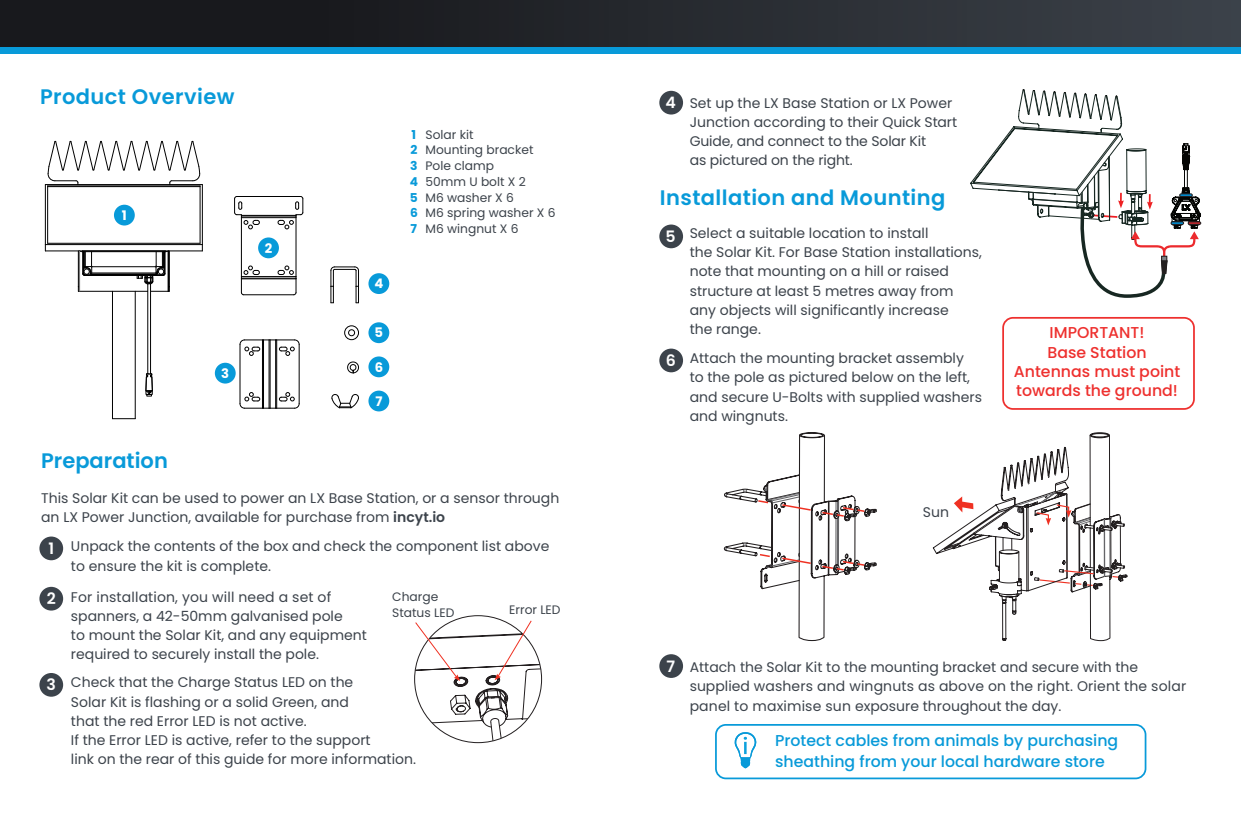
<style>
.page{position:relative;width:1241px;height:819px;background:#fff}
.page>*{position:absolute;margin:0;border:0;box-sizing:border-box;transform-origin:0 0}
.t1{font:600 21px "Poppins";letter-spacing:.02em;color:#089ad9}
.t2{font:600 21px "Poppins";color:#089ad9}
.t3{font:500 15.75px/21px "Poppins";color:#089ad9}
.t4{font:500 15.75px/19.2px "Poppins";color:#ee302e;text-align:center}
.t5{font:600 15.75px "Poppins";color:#fff}
.t6{font:14px/19.2px "Poppins";color:#3c434b}
.t7{font:700 13.12px "Poppins";color:#fff}
.t8{font:12.25px "Poppins";color:#3c434b}
.t9{font:700 12.25px "Poppins";color:#089ad9}
.s1{font-weight:600}
</style>
<div class="page">
<div style="left:659px;top:91px;width:24px;height:23px;background:#3c434b;border-radius:50%"></div>
<div style="left:659px;top:224px;width:24px;height:24px;background:#3c434b;border-radius:50%"></div>
<div style="left:659px;top:348px;width:24px;height:24px;background:#3c434b;border-radius:50%"></div>
<div style="left:659px;top:654px;width:24px;height:24px;background:#3c434b;border-radius:50%"></div>
<hr style="left:135px;top:291px;width:1px;height:127px;background:#000">
<hr style="left:112px;top:291px;width:1px;height:127px;background:#000">
<hr style="left:92px;top:266px;width:63px;height:1px;background:#000">
<hr style="left:92px;top:273px;width:64px;height:1px;background:#000">
<hr style="left:84px;top:274px;width:79px;height:1px;background:#000">
<hr style="left:84px;top:275px;width:79px;height:1px;background:#000">
<svg style="left:112px;top:418px;width:23px;height:1px"></svg>
<hr style="left:45px;top:250px;width:157px;height:1px;background:#000">
<hr style="left:45px;top:244px;width:157px;height:1px;background:#000">
<hr style="left:45px;top:184px;width:157px;height:1px;background:#000">
<hr style="left:45px;top:184px;width:1px;height:60px;background:#000">
<hr style="left:47px;top:186px;width:1px;height:57px;background:#000">
<hr style="left:48px;top:243px;width:152px;height:1px;background:#000">
<hr style="left:200px;top:186px;width:1px;height:57px;background:#000">
<hr style="left:48px;top:185px;width:152px;height:1px;background:#000">
<hr style="left:202px;top:184px;width:1px;height:60px;background:#000">
<hr style="left:48px;top:186px;width:152px;height:1px;background:#000">
<hr style="left:82px;top:251px;width:83px;height:1px;background:#000">
<svg style="left:78px;top:250px;width:15px;height:26px"></svg>
<svg style="left:47px;top:141px;width:153px;height:43px"></svg>
<hr style="left:78px;top:251px;width:1px;height:36px;background:#000">
<hr style="left:80px;top:291px;width:88px;height:1px;background:#000">
<svg style="left:137px;top:250px;width:33px;height:42px"></svg>
<hr style="left:168px;top:251px;width:1px;height:40px;background:#000">
<hr style="left:79px;top:251px;width:1px;height:40px;background:#808080">
<hr style="left:241px;top:276px;width:55px;height:1px;background:#000">
<hr style="left:241px;top:217px;width:55px;height:1px;background:#000">
<hr style="left:241px;top:216px;width:55px;height:1px;background:#000">
<hr style="left:295px;top:218px;width:1px;height:58px;background:#000">
<hr style="left:241px;top:218px;width:1px;height:58px;background:#000">
<hr style="left:241px;top:215px;width:55px;height:1px;background:#000">
<svg style="left:234px;top:196px;width:26px;height:33px"></svg>
<hr style="left:237px;top:196px;width:63px;height:1px;background:#000">
<svg style="left:277px;top:196px;width:26px;height:33px"></svg>
<svg style="left:277px;top:265px;width:20px;height:30px"></svg>
<hr style="left:244px;top:294px;width:50px;height:1px;background:#000">
<hr style="left:241px;top:278px;width:55px;height:1px;background:#000">
<svg style="left:240px;top:265px;width:20px;height:30px"></svg>
<hr style="left:276px;top:340px;width:1px;height:68px;background:#000">
<hr style="left:299px;top:344px;width:1px;height:59px;background:#000">
<hr style="left:262px;top:340px;width:1px;height:68px;background:#000">
<hr style="left:239px;top:344px;width:1px;height:59px;background:#000">
<hr style="left:275px;top:340px;width:1px;height:68px;background:#000">
<hr style="left:263px;top:340px;width:1px;height:68px;background:#000">
<hr style="left:270px;top:340px;width:1px;height:68px;background:#000">
<hr style="left:268px;top:340px;width:1px;height:68px;background:#000">
<svg style="left:239px;top:392px;width:61px;height:17px"></svg>
<svg style="left:239px;top:339px;width:61px;height:17px"></svg>
<svg style="left:330px;top:266px;width:29px;height:37px"></svg>
<div style="left:348px;top:329px;width:7px;height:7px;border:1px solid #000;border-radius:50%"></div>
<div style="left:344px;top:325px;width:15px;height:15px;border:1px solid #000;border-radius:50%"></div>
<svg style="left:347px;top:361px;width:12px;height:13px"></svg>
<svg style="left:331px;top:394px;width:28px;height:15px"></svg>
<svg style="left:145px;top:373px;width:8px;height:23px"></svg>
<div style="left:147px;top:283px;width:4px;height:91px;border:1px solid #000"></div>
<div style="left:114px;top:205px;width:21px;height:20px;background:#089ad9;border-radius:50%"></div>
<div style="left:215px;top:363px;width:21px;height:20px;background:#089ad9;border-radius:50%"></div>
<div style="left:258px;top:237px;width:21px;height:21px;background:#089ad9;border-radius:50%"></div>
<div style="left:368px;top:273px;width:21px;height:21px;background:#089ad9;border-radius:50%"></div>
<div style="left:368px;top:322px;width:21px;height:21px;background:#089ad9;border-radius:50%"></div>
<div style="left:368px;top:356px;width:21px;height:21px;background:#089ad9;border-radius:50%"></div>
<div style="left:368px;top:390px;width:21px;height:21px;background:#089ad9;border-radius:50%"></div>
<div style="left:39px;top:536px;width:24px;height:24px;background:#3c434b;border-radius:50%"></div>
<div style="left:39px;top:586px;width:24px;height:24px;background:#3c434b;border-radius:50%"></div>
<div style="left:39px;top:673px;width:24px;height:23px;background:#3c434b;border-radius:50%"></div>
<div style="left:0;top:3px;width:1240px;height:51px;background:#089ad9"></div>
<div style="left:0;top:0;width:1240px;height:47px;background:linear-gradient(to right,#111114,#3a4047)"></div>
<svg style="left:723px;top:548px;width:154px;height:232px"></svg>
<svg style="left:724px;top:432px;width:153px;height:157px"></svg>
<svg style="left:932px;top:446px;width:195px;height:195px"></svg>
<div style="left:1089px;top:432px;width:20px;height:6px;border:1px solid #231f20;border-radius:50%"></div>
<div style="left:1090px;top:433px;width:18px;height:4px;border:1px solid #231f20;border-radius:50%"></div>
<svg style="left:414px;top:615px;width:127px;height:127px"></svg>
<div style="left:715px;top:724px;width:431px;height:55px;border:2px solid #089ad9;border-radius:10px"></div>
<svg style="left:734px;top:731px;width:22px;height:37px"></svg>
<div style="left:1002px;top:317px;width:192px;height:93px;border:2px solid #ee302e;border-radius:10px"></div>
<svg style="left:970px;top:89px;width:231px;height:209px"></svg>
<p class="t1" style="left:40px;top:85px;width:196px">Product Overview</p>
<p class="t5" style="left:665px;top:94px;width:12px">4</p>
<p class="t6" style="left:689px;top:93px;width:269px">Set up the LX Base Station or LX Power Junction according to their Quick Start Guide, and connect to the Solar Kit<br>as pictured on the right.</p>
<p class="t1" style="left:659px;top:185px;width:287px">Installation and Mounting</p>
<p class="t6" style="left:689px;top:223px;width:294px">Select a suitable location to install<br>the Solar Kit. For Base Station installations, note that mounting on a hill or raised structure at least 5 metres away from any objects will significantly increase<br>the range.</p>
<p class="t6" style="left:689px;top:349px;width:294px">Attach the mounting bracket assembly<br>to the pole as pictured below on the left, and secure U-Bolts with supplied washers and wingnuts.</p>
<p class="t8" style="left:425px;top:127px;width:49px">Solar kit</p>
<p class="t8" style="left:425px;top:143px;width:109px">Mounting bracket</p>
<p class="t8" style="left:425px;top:159px;width:70px">Pole clamp</p>
<p class="t8" style="left:425px;top:174px;width:102px">50mm U bolt X 2</p>
<p class="t8" style="left:425px;top:190px;width:90px">M6 washer X 6</p>
<p class="t8" style="left:425px;top:206px;width:131px">M6 spring washer X 6</p>
<p class="t8" style="left:425px;top:222px;width:94px">M6 wingnut X 6</p>
<p class="t9" style="left:411px;top:127px;width:6px">1</p>
<p class="t9" style="left:410px;top:143px;width:8px">2</p>
<p class="t9" style="left:410px;top:159px;width:9px">3</p>
<p class="t9" style="left:410px;top:174px;width:10px">4</p>
<p class="t9" style="left:410px;top:190px;width:9px">5</p>
<p class="t9" style="left:410px;top:206px;width:9px">6</p>
<p class="t9" style="left:410px;top:222px;width:8px">7</p>
<p class="t7" style="left:122px;top:207px;width:6px">1</p>
<p class="t5" style="left:665px;top:227px;width:12px">5</p>
<p class="t7" style="left:265px;top:240px;width:9px">2</p>
<p class="t7" style="left:374px;top:276px;width:10px">4</p>
<p class="t7" style="left:374px;top:325px;width:10px">5</p>
<p class="t7" style="left:374px;top:359px;width:10px">6</p>
<p class="t7" style="left:375px;top:393px;width:9px">7</p>
<p class="t5" style="left:665px;top:351px;width:12px">6</p>
<p class="t7" style="left:221px;top:365px;width:9px">3</p>
<p class="t4" style="left:1013px;top:323px;width:168px">IMPORTANT!<br>Base Station<br>Antennas must point towards the ground!</p>
<p class="t2" style="left:41px;top:449px;width:128px">Preparation</p>
<p class="t6" style="left:41px;top:488px;width:519px">This Solar Kit can be used to power an LX Base Station, or a sensor through an LX Power Junction, available for purchase from <span class="s1">incyt.io</span></p>
<p class="t6" style="left:71px;top:537px;width:480px">Unpack the contents of the box and check the component list above to ensure the kit is complete.</p>
<p class="t6" style="left:71px;top:587px;width:297px">For installation, you will need a set of spanners, a 42-50mm galvanised pole<br>to mount the Solar Kit, and any equipment required to securely install the pole.</p>
<p class="t6" style="left:71px;top:672px;width:346px">Check that the Charge Status LED on the<br>Solar Kit is flashing or a solid Green, and<br>that the red Error LED is not active.<br>If the Error LED is active, refer to the support<br>link on the rear of this guide for more information.</p>
<p class="t5" style="left:48px;top:539px;width:7px">1</p>
<p class="t5" style="left:47px;top:589px;width:11px">2</p>
<p class="t8" style="left:392px;top:589px;width:48px">Charge</p>
<p class="t8" style="left:392px;top:605px;width:64px">Status LED</p>
<p class="t8" style="left:509px;top:602px;width:53px">Error LED</p>
<p class="t5" style="left:47px;top:675px;width:11px">3</p>
<p class="t6" style="left:922px;top:502px;width:28px">Sun</p>
<p class="t5" style="left:666px;top:657px;width:10px">7</p>
<p class="t6" style="left:689px;top:657px;width:498px">Attach the Solar Kit to the mounting bracket and secure with the supplied washers and wingnuts as above on the right. Orient the solar panel to maximise sun exposure throughout the day.</p>
<p class="t3" style="left:775px;top:730px;width:344px">Protect cables from animals by purchasing sheathing from your local hardware store</p>
</div>
